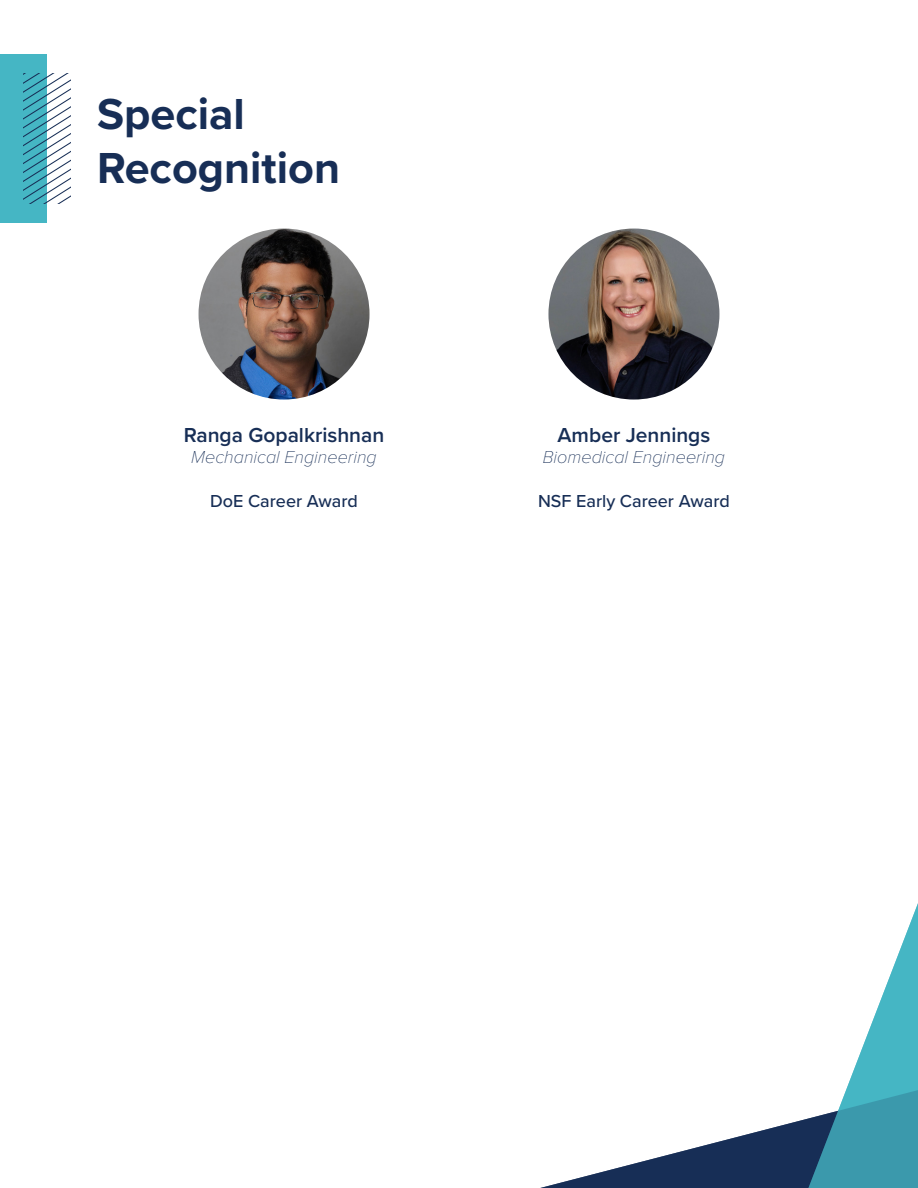
<style>
.page{position:relative;width:918px;height:1188px;background:#fff}
.page>*{position:absolute;margin:0;border:0;box-sizing:border-box;transform-origin:0 0}
.Large_Heading{font:700 45px "Proxima Nova";color:#172e56}
.t1{font:600 21px "Proxima Nova";color:#172e56}
.t2{font:italic 100 18px "Proxima Nova";color:#172e56}
.t3{font:500 18px "Proxima Nova";color:#172e56}
</style>
<div class="page">
<svg style="left:540px;top:903px;width:378px;height:285px"></svg>
<div style="left:0;top:54px;width:47px;height:169px;background:#45b6c4"></div>
<svg style="left:23px;top:74px;width:47px;height:129px"></svg>
<img style="left:548px;top:229px;width:171px;height:171px;border-radius:85px">
<img style="left:199px;top:229px;width:171px;height:171px;border-radius:85px">
<p class="Large_Heading" style="left:97px;top:81px;width:149px">Special</p>
<p class="Large_Heading" style="left:97px;top:135px;width:244px">Recognition</p>
<p class="t1" style="left:184px;top:419px;width:202px">Ranga Gopalkrishnan</p>
<p class="t2" style="left:191px;top:444px;width:187px">Mechanical Engineering</p>
<p class="t3" style="left:210px;top:487px;width:149px">DoE Career Award</p>
<p class="t1" style="left:558px;top:419px;width:154px">Amber Jennings</p>
<p class="t2" style="left:543px;top:444px;width:184px">Biomedical Engineering</p>
<p class="t3" style="left:538px;top:487px;width:193px">NSF Early Career Award</p>
</div>
